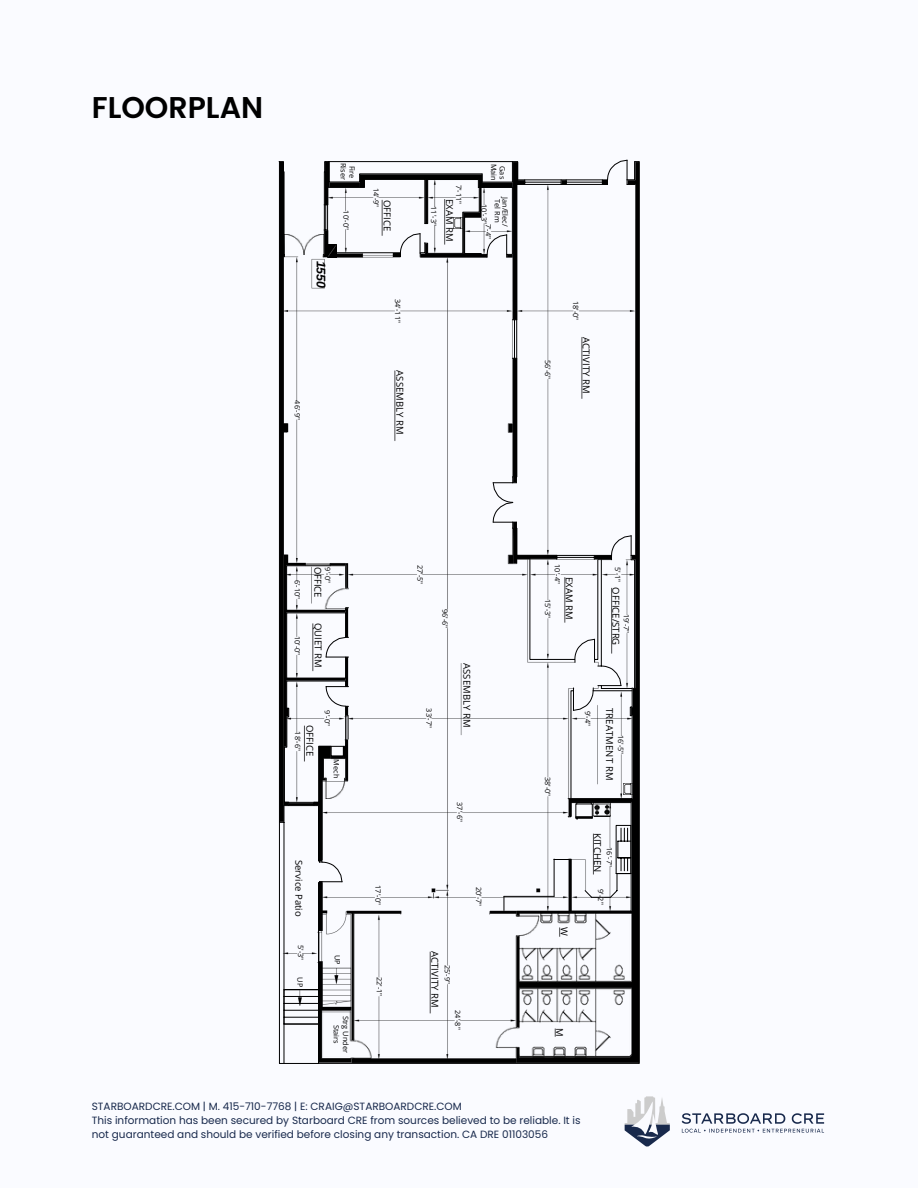
<style>
.page{position:relative;width:918px;height:1188px;background:#fafbff}
.page>*{position:absolute;margin:0;border:0;box-sizing:border-box;transform-origin:0 0}
.t1{font:600 30px "Poppins";color:#000}
.t2{font:italic 700 12.45px "Arimo";color:#000}
.t3{font:10.5px/14px "Poppins";color:#18294c}
.t4{font:9.45px "Open Sans";color:#000}
.t5{font:7.35px/8.9px "Open Sans";color:#000;text-align:center}
</style>
<div class="page">
<svg style="left:625px;top:1096px;width:45px;height:51px"></svg>
<svg style="left:682px;top:1113px;width:142px;height:20px"></svg>
<hr style="left:639px;top:162px;width:1px;height:901px;background:#000">
<img style="left:278px;top:172px;width:362px;height:892px">
<h1 class="t1" style="left:92px;top:87px;width:173px">FLOORPLAN</h1>
<p class="t2" style="left:328px;top:261px;width:29px;rotate:90deg">1550</p>
<p class="t5" style="left:357px;top:163px;width:18px;rotate:90deg">Fire<br>Riser</p>
<p class="t5" style="left:351px;top:210px;width:21px;rotate:90deg">10'-0"</p>
<p class="t5" style="left:464px;top:185px;width:21px;rotate:90deg">7'-11"</p>
<p class="t5" style="left:381px;top:188px;width:21px;rotate:90deg">14'-9"</p>
<p class="t4" style="left:394px;top:200px;width:33px;rotate:90deg">OFFICE</p>
<p class="t4" style="left:456px;top:199px;width:44px;rotate:90deg">EXAM RM</p>
<p class="t5" style="left:439px;top:206px;width:21px;rotate:90deg">11'-3"</p>
<h2 class="t5" style="left:403px;top:299px;width:25px;rotate:90deg">34'-11"</h2>
<p class="t5" style="left:302px;top:400px;width:21px;rotate:90deg">46'-9"</p>
<p class="t4" style="left:407px;top:370px;width:66px;rotate:90deg">ASSEMBLY RM</p>
<p class="t5" style="left:507px;top:164px;width:18px;rotate:90deg">Gas<br>Main</p>
<p class="t5" style="left:509px;top:197px;width:31px;line-height:7.6px;text-align:left;rotate:90deg">Jan/Elec/<br>Tel Rm</p>
<p class="t5" style="left:489px;top:204px;width:21px;rotate:90deg">10'-3"</p>
<p class="t5" style="left:493px;top:224px;width:17px;rotate:90deg">7'-4"</p>
<p class="t5" style="left:552px;top:360px;width:21px;rotate:90deg">56'-6"</p>
<p class="t5" style="left:581px;top:301px;width:21px;rotate:90deg">18'-0"</p>
<p class="t4" style="left:593px;top:337px;width:58px;rotate:90deg">ACTIVITY RM</p>
<p class="t5" style="left:562px;top:564px;width:21px;rotate:90deg">10'-4"</p>
<h3 class="t5" style="left:425px;top:565px;width:21px;rotate:90deg">27'-5"</h3>
<p class="t5" style="left:332px;top:567px;width:17px;rotate:90deg">9'-0"</p>
<h3 class="t5" style="left:623px;top:567px;width:17px;rotate:90deg">5'-1"</h3>
<h3 class="t4" style="left:325px;top:567px;width:33px;rotate:90deg">OFFICE</h3>
<p class="t4" style="left:576px;top:577px;width:44px;rotate:90deg">EXAM RM</p>
<p class="t4" style="left:623px;top:587px;width:59px;rotate:90deg">OFFICE/STRG</p>
<p class="t5" style="left:302px;top:580px;width:21px;rotate:90deg">6'-10"</p>
<p class="t5" style="left:552px;top:599px;width:21px;rotate:90deg">15'-3"</p>
<h3 class="t5" style="left:450px;top:609px;width:21px;rotate:90deg">96'-6"</h3>
<p class="t5" style="left:631px;top:614px;width:21px;rotate:90deg">19'-7"</p>
<h3 class="t4" style="left:325px;top:623px;width:46px;rotate:90deg">QUIET RM</h3>
<p class="t5" style="left:302px;top:636px;width:21px;rotate:90deg">10'-0"</p>
<p class="t4" style="left:474px;top:663px;width:66px;rotate:90deg">ASSEMBLY RM</p>
<p class="t4" style="left:616px;top:708px;width:74px;rotate:90deg">TREATMENT RM</p>
<p class="t5" style="left:434px;top:708px;width:21px;rotate:90deg">33'-7"</p>
<p class="t5" style="left:332px;top:710px;width:17px;rotate:90deg">9'-0"</p>
<p class="t5" style="left:592px;top:711px;width:17px;rotate:90deg">9'-4"</p>
<p class="t4" style="left:316px;top:725px;width:33px;rotate:90deg">OFFICE</p>
<h3 class="t5" style="left:302px;top:731px;width:21px;rotate:90deg">18'-6"</h3>
<p class="t5" style="left:625px;top:735px;width:21px;rotate:90deg">16'-5"</p>
<p class="t5" style="left:341px;top:759px;width:20px;rotate:90deg">Mech</p>
<h3 class="t5" style="left:552px;top:777px;width:21px;rotate:90deg">38'-0"</h3>
<p class="t4" style="left:306px;top:860px;width:58px;rotate:90deg">Service Patio</p>
<p class="t5" style="left:464px;top:802px;width:21px;rotate:90deg">37'-6"</p>
<h3 class="t5" style="left:383px;top:885px;width:21px;rotate:90deg">17'-0"</h3>
<p class="t5" style="left:483px;top:887px;width:21px;rotate:90deg">20'-7"</p>
<p class="t5" style="left:306px;top:945px;width:17px;rotate:90deg">5'-3"</p>
<h4 class="t5" style="left:342px;top:955px;width:11px;rotate:90deg">UP</h4>
<h5 class="t5" style="left:305px;top:977px;width:11px;rotate:90deg">UP</h5>
<h5 class="t5" style="left:384px;top:977px;width:21px;rotate:90deg">22'-1"</h5>
<p class="t5" style="left:350px;top:1016px;width:38px;rotate:90deg">Strg Under</p>
<p class="t5" style="left:341px;top:1025px;width:20px;rotate:90deg">Stairs</p>
<p class="t4" style="left:442px;top:951px;width:58px;rotate:90deg">ACTIVITY RM</p>
<p class="t5" style="left:452px;top:965px;width:21px;rotate:90deg">25'-9"</p>
<p class="t5" style="left:462px;top:1010px;width:21px;rotate:90deg">24'-8"</p>
<h3 class="t4" style="left:571px;top:927px;width:10px;rotate:90deg">W</h3>
<p class="t4" style="left:604px;top:833px;width:41px;rotate:90deg">KITCHEN</p>
<h3 class="t5" style="left:614px;top:847px;width:21px;rotate:90deg">16'-7"</h3>
<p class="t5" style="left:606px;top:889px;width:17px;rotate:90deg">9'-2"</p>
<h3 class="t4" style="left:566px;top:1028px;width:10px;rotate:90deg">M</h3>
<p class="t3" style="left:92px;top:1099px;width:490px">STARBOARDCRE.COM | M. 415-710-7768 | E: CRAIG@STARBOARDCRE.COM<br>This information has been secured by Starboard CRE from sources believed to be reliable. It is not guaranteed and should be verified before closing any transaction. CA DRE 01103056</p>
</div>
